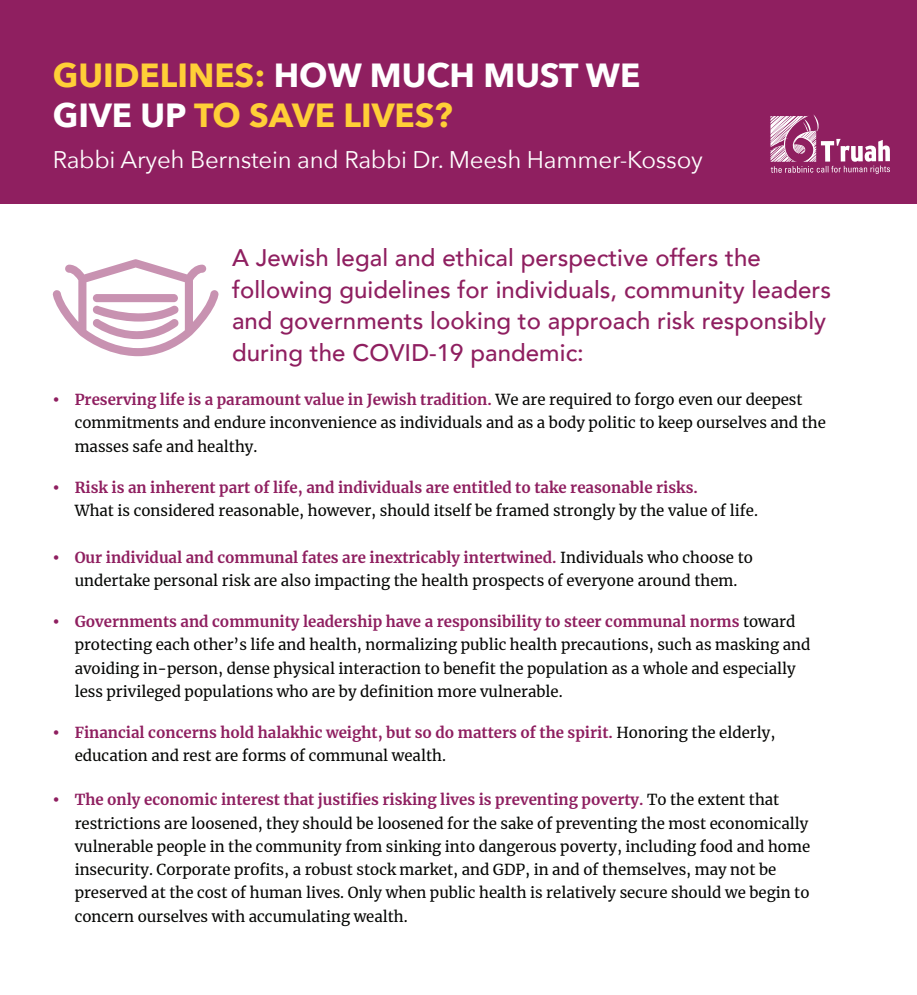
<style>
.page{position:relative;width:917px;height:995px;background:#fff}
.page>*{position:absolute;margin:0;border:0;box-sizing:border-box;transform-origin:0 0}
.t1{font:700 33.3px/40px "Avenir Next";color:#ffcf37}
.t2{font:500 24px/31.5px "Avenir";letter-spacing:.005em;color:#8f1f60}
.t3{font:24px "Avenir Next";letter-spacing:-.01em;color:#fff}
.t4{font:15px/23.2px "Merriweather";color:#040503}
.t5{font:700 15px/23.2px "Merriweather";color:#8f1f60}
.s1{color:#fff}
.s2{color:#8f1f60}
.s3{font-weight:700;color:#8f1f60}
.s4{font-weight:400;color:#040503}
</style>
<div class="page">
<div style="left:0;top:0;width:917px;height:203px;background:#8f1f60"></div>
<svg style="left:770px;top:114px;width:120px;height:60px"></svg>
<svg style="left:52px;top:259px;width:167px;height:97px"></svg>
<h1 class="t1" style="left:53px;top:55px;width:589px">GUIDELINES: <span class="s1">HOW MUCH MUST WE<br>GIVE UP</span> TO SAVE LIVES?</h1>
<h2 class="t3" style="left:53px;top:139px;width:651px">Rabbi Aryeh Bernstein and Rabbi Dr. Meesh Hammer-Kossoy</h2>
<h2 class="t2" style="left:232px;top:241px;width:601px">A Jewish legal and ethical perspective offers the following guidelines for individuals, community leaders and governments looking to approach risk responsibly during the COVID-19 pandemic:</h2>
<p class="t4" style="left:75px;top:388px;width:753px;text-indent:-22px"><span class="s2">•</span> <span class="s3">Preserving life is a paramount value in Jewish tradition.</span> We are required to forgo even our deepest commitments and endure inconvenience as individuals and as a body politic to keep ourselves and the masses safe and healthy.</p>
<p class="t4" style="left:75px;top:475px;width:685px;text-indent:-22px"><span class="s2">•</span> <span class="s3">Risk is an inherent part of life, and individuals are entitled to take reasonable risks.<br></span>What is considered reasonable, however, should itself be framed strongly by the value of life.</p>
<p class="t4" style="left:53px;top:545px;width:701px;text-align:center"><span class="s2">•</span> <span class="s3">Our individual and communal fates are inextricably intertwined.</span> Individuals who choose to undertake personal risk are also impacting the health prospects of everyone around them.</p>
<p class="t4" style="left:75px;top:609px;width:737px;text-indent:-22px"><span class="s2">•</span> <span class="s3">Governments and community leadership have a responsibility to steer communal norms</span> toward protecting each other’s life and health, normalizing public health precautions, such as masking and avoiding in-person, dense physical interaction to benefit the population as a whole and especially less privileged populations who are by definition more vulnerable.</p>
<p class="t5" style="left:75px;top:720px;width:702px;text-indent:-22px">• Financial concerns hold halakhic weight, but so do matters of the spirit. <span class="s4">Honoring the elderly, education and rest are forms of communal wealth.</span></p>
<p class="t4" style="left:75px;top:788px;width:737px;text-indent:-22px"><span class="s2">•</span> <span class="s3">The only economic interest that justifies risking lives is preventing poverty.</span> To the extent that restrictions are loosened, they should be loosened for the sake of preventing the most economically vulnerable people in the community from sinking into dangerous poverty, including food and home insecurity. Corporate profits, a robust stock market, and GDP, in and of themselves, may not be preserved at the cost of human lives. Only when public health is relatively secure should we begin to concern ourselves with accumulating wealth.</p>
</div>
